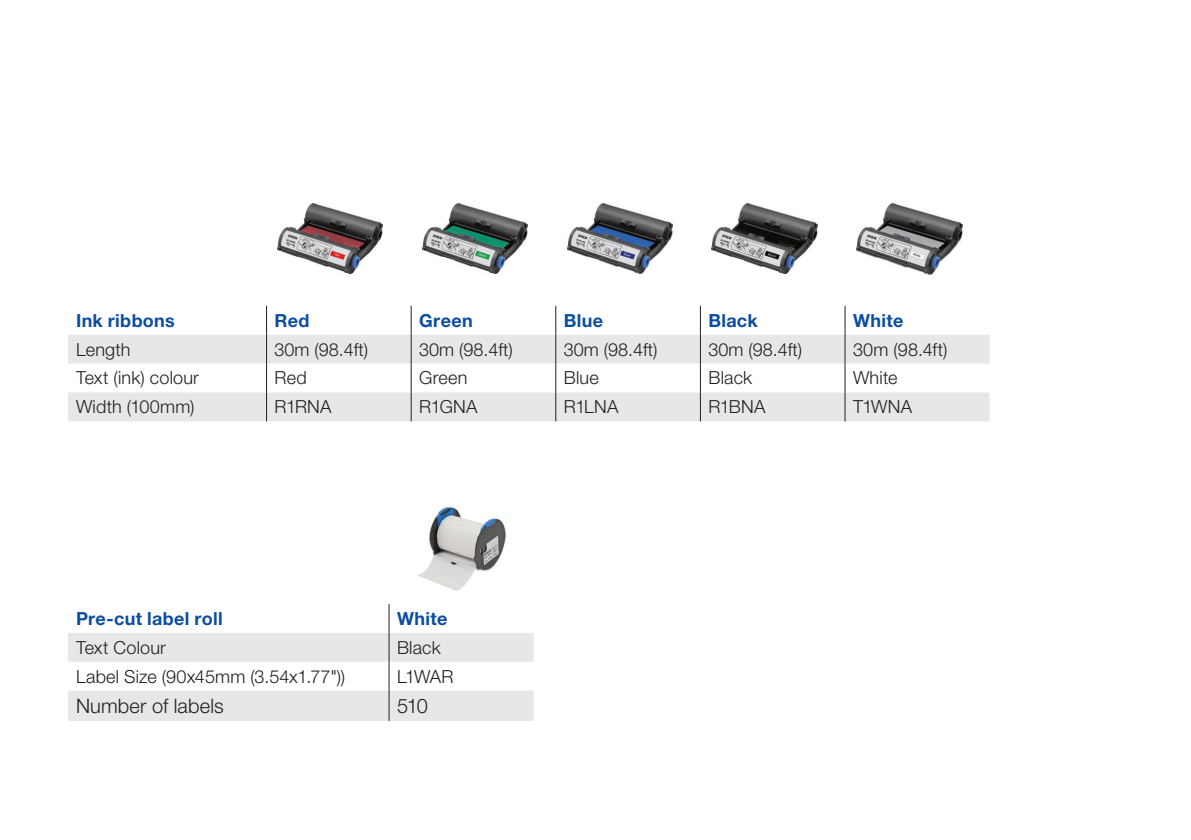
<style>
.page{position:relative;width:1191px;height:840px;background:#fff}
.page>*{position:absolute;margin:0;border:0;box-sizing:border-box;transform-origin:0 0}
.Body__enlarged_for_t{font:300 20px "Helvetica Neue LT Pro";letter-spacing:.005em;color:#231f20}
.Body__enlarged_for_t-2{font:300 18px "Helvetica Neue LT Pro";letter-spacing:.01em;color:#231f20}
.Body__enlarged_for_t-3{font:700 18px "Helvetica Neue LT Pro";letter-spacing:.02em;color:#0d4da1}
</style>
<div class="page">
<svg style="left:68px;top:334px;width:921px;height:87px;fill:#e6e7e9"></svg>
<svg style="left:266px;top:305px;width:1px;height:116px"></svg>
<svg style="left:411px;top:305px;width:1px;height:116px"></svg>
<svg style="left:555px;top:305px;width:1px;height:116px"></svg>
<svg style="left:700px;top:305px;width:1px;height:116px"></svg>
<svg style="left:844px;top:305px;width:1px;height:116px"></svg>
<img style="left:277px;top:203px;width:106px;height:70px">
<img style="left:422px;top:203px;width:105px;height:70px">
<img style="left:567px;top:204px;width:105px;height:69px">
<img style="left:712px;top:203px;width:105px;height:70px">
<img style="left:857px;top:203px;width:105px;height:71px">
<svg style="left:68px;top:632px;width:465px;height:88px;fill:#e6e7e9"></svg>
<svg style="left:388px;top:604px;width:1px;height:86px"></svg>
<hr style="left:388px;top:690px;width:1px;height:30px;background:#231f20">
<img style="left:418px;top:507px;width:88px;height:84px">
<p class="Body__enlarged_for_t-3" style="left:76px;top:309px;width:100px">Ink ribbons</p>
<p class="Body__enlarged_for_t-3" style="left:274px;top:309px;width:36px">Red</p>
<p class="Body__enlarged_for_t-3" style="left:419px;top:309px;width:55px">Green</p>
<p class="Body__enlarged_for_t-3" style="left:564px;top:309px;width:41px">Blue</p>
<p class="Body__enlarged_for_t-3" style="left:708px;top:309px;width:51px">Black</p>
<p class="Body__enlarged_for_t-3" style="left:853px;top:309px;width:52px">White</p>
<p class="Body__enlarged_for_t-2" style="left:76px;top:338px;width:56px">Length</p>
<p class="Body__enlarged_for_t-2" style="left:274px;top:338px;width:95px">30m (98.4ft)</p>
<p class="Body__enlarged_for_t-2" style="left:419px;top:338px;width:95px">30m (98.4ft)</p>
<p class="Body__enlarged_for_t-2" style="left:564px;top:338px;width:95px">30m (98.4ft)</p>
<p class="Body__enlarged_for_t-2" style="left:708px;top:338px;width:95px">30m (98.4ft)</p>
<p class="Body__enlarged_for_t-2" style="left:853px;top:338px;width:96px">30m (98.4ft)</p>
<p class="Body__enlarged_for_t-2" style="left:76px;top:367px;width:124px">Text (ink) colour</p>
<p class="Body__enlarged_for_t-2" style="left:274px;top:367px;width:34px">Red</p>
<p class="Body__enlarged_for_t-2" style="left:419px;top:367px;width:50px">Green</p>
<p class="Body__enlarged_for_t-2" style="left:564px;top:367px;width:36px">Blue</p>
<p class="Body__enlarged_for_t-2" style="left:708px;top:367px;width:45px">Black</p>
<p class="Body__enlarged_for_t-2" style="left:853px;top:367px;width:46px">White</p>
<p class="Body__enlarged_for_t-2" style="left:76px;top:395px;width:120px">Width (100mm)</p>
<p class="Body__enlarged_for_t-2" style="left:274px;top:395px;width:58px">R1RNA</p>
<p class="Body__enlarged_for_t-2" style="left:419px;top:395px;width:60px">R1GNA</p>
<p class="Body__enlarged_for_t-2" style="left:564px;top:395px;width:56px">R1LNA</p>
<p class="Body__enlarged_for_t-2" style="left:708px;top:395px;width:58px">R1BNA</p>
<p class="Body__enlarged_for_t-2" style="left:853px;top:395px;width:61px">T1WNA</p>
<p class="Body__enlarged_for_t-3" style="left:76px;top:606px;width:148px">Pre-cut label roll</p>
<p class="Body__enlarged_for_t-3" style="left:397px;top:606px;width:52px">White</p>
<p class="Body__enlarged_for_t-2" style="left:76px;top:636px;width:91px">Text Colour</p>
<p class="Body__enlarged_for_t-2" style="left:397px;top:636px;width:45px">Black</p>
<p class="Body__enlarged_for_t-2" style="left:76px;top:664px;width:271px">Label Size (90x45mm (3.54x1.77"))</p>
<p class="Body__enlarged_for_t-2" style="left:397px;top:664px;width:58px">L1WAR</p>
<p class="Body__enlarged_for_t" style="left:76px;top:693px;width:149px">Number of labels</p>
<p class="Body__enlarged_for_t" style="left:397px;top:693px;width:32px">510</p>
</div>
